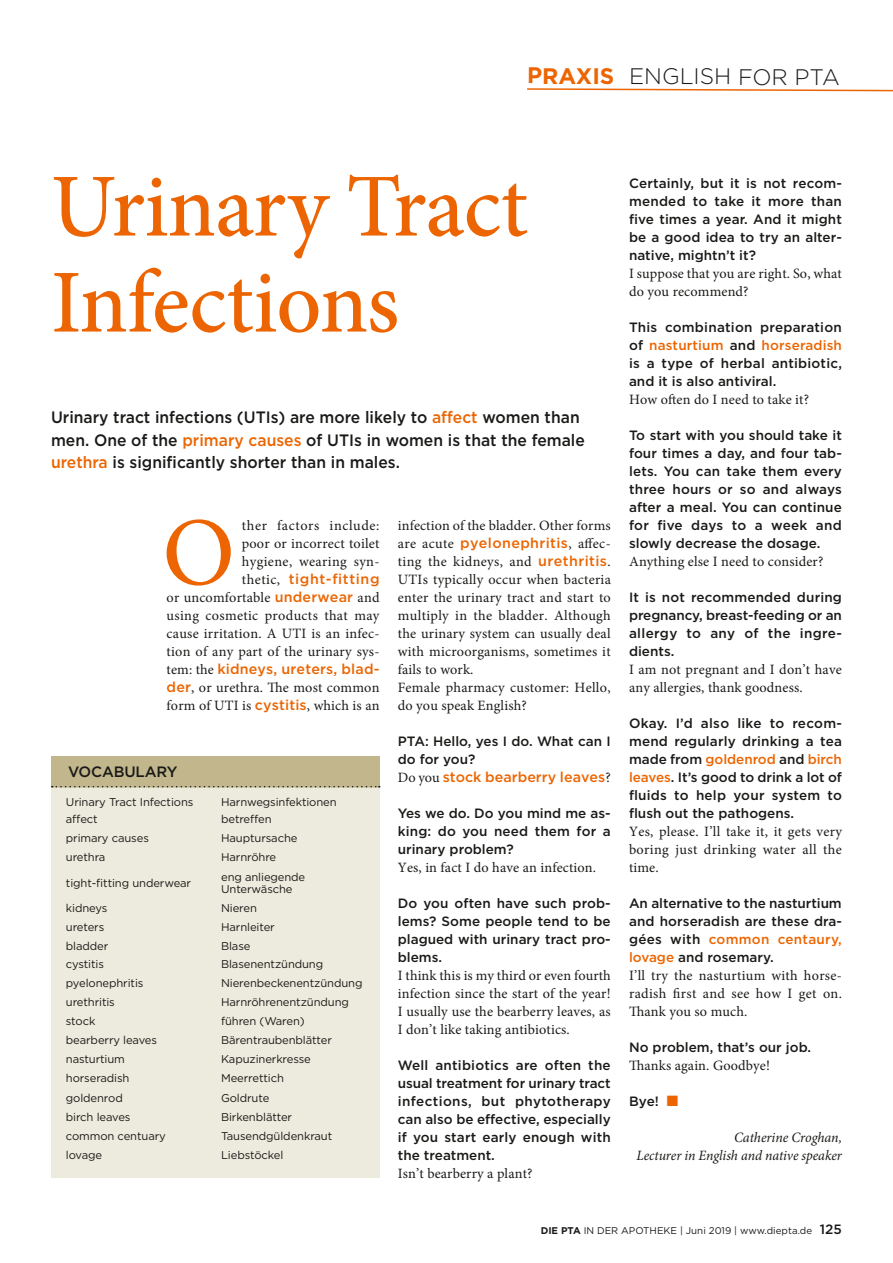
<style>
.page{position:relative;width:893px;height:1263px;background:#fff}
.page>*{position:absolute;margin:0;border:0;box-sizing:border-box;transform-origin:0 0}
.Intitial{font:97.35px "Minion Pro";color:#ec6502}
.t1{font:500 90px/96px "Minion Pro";letter-spacing:-.01em;color:#ec6502}
.Rubrik_Thema_rechts{font:300 22.5px "Gotham";letter-spacing:-.005em;color:#1a1a18}
.Vorspann{font:500 16.5px/22.5px "Gotham";color:#1a1a18;scale:.95 1}
.t2{font:500 15px "Gotham";letter-spacing:-.01em;color:#1a1a18}
.Grundtext{font:14.25px/18px "Minion Pro";letter-spacing:.01em;color:#1a1a18}
.Intitial-2{font:14.25px/18px "Minion Pro";letter-spacing:.015em;color:#1a1a18;text-align:right}
.Autor{font:italic 14.25px/18px "Minion Pro";letter-spacing:-.005em;color:#1a1a18;text-align:right}
.Grundtext-2{font:500 14.25px "Gotham";color:#ec6502}
.Frage_English{font:500 13.5px/18px "Gotham";color:#1a1a18;text-align:justify}
.Grundtext-3{font:500 13.5px "Gotham";color:#1a1a18}
.Vocabulary{font:11.25px/12px "Gotham";letter-spacing:-.01em;color:#1a1a18}
.t3{font:9.75px "Gotham";color:#1a1a18}
.s1{font-weight:700;color:#ec6502}
.s2{color:#ec6502}
.s3{font-family:"Gotham";font-weight:500;color:#ec6502}
.s4{font-family:"Minion Pro";font-weight:400;color:#1a1a18}
.s5{font-weight:700}
.s6{font-weight:500;font-size:13.5px}
</style>
<div class="page">
<svg style="left:527px;top:88px;width:366px;height:4px"></svg>
<div style="left:51px;top:756px;width:328px;height:422px;background:#edebdd"></div>
<div style="left:51px;top:756px;width:328px;height:31px;background:#c1b68c"></div>
<svg style="left:52px;top:786px;width:328px;height:1px"></svg>
<p class="Rubrik_Thema_rechts" style="left:527px;top:62px;width:314px"><span class="s1">PRAXIS</span> ENGLISH FOR PTA</p>
<p class="t1" style="left:51px;top:159px;width:479px">Urinary Tract<br>Infections</p>
<p class="Vorspann" style="left:51px;top:406px;width:563px">Urinary tract infections (UTIs) are more likely to <span class="s2">affect</span> women than men. One of the <span class="s2">primary causes</span> of UTIs in women is that the female <span class="s2">urethra</span> is significantly shorter than in males.</p>
<p class="Intitial" style="left:162px;top:488px;width:74px">O</p>
<p class="Intitial-2" style="left:167px;top:517px;width:214px">ther factors include:<br>poor or incorrect toilet<br>hygiene, wearing syn-<br>thetic, <span class="s3">tight-fitting<br></span>or uncomfortable <span class="s3">underwear</span> and using cosmetic products that may cause irritation. A UTI is an infec&shy;tion of any part of the urinary sys&shy;tem: the <span class="s3">kidneys, ureters, blad&shy;der</span>, or urethra. The most common form of UTI is <span class="s3">cystitis</span>, which is an</p>
<p class="Intitial-2" style="left:398px;top:517px;width:215px;text-align:justify">infection of the bladder. Other forms are acute <span class="s3">pyelonephritis</span>, affec&shy;ting the kidneys, and <span class="s3">urethritis</span>.<br>UTIs typically occur when bacteria enter the urinary tract and start to multiply in the bladder. Although the urinary system can usually deal with microorganisms, sometimes it fails to work.</p>
<p class="Grundtext" style="left:398px;top:679px;width:214px">Female pharmacy customer: Hello, do you speak English?</p>
<p class="Frage_English" style="left:398px;top:732px;width:214px">PTA: Hello, yes I do. What can I do for you?</p>
<p class="Grundtext-2" style="left:398px;top:768px;width:214px"><span class="s4">Do you</span> stock bearberry leaves<span class="s4">?</span></p>
<p class="Frage_English" style="left:398px;top:804px;width:214px">Yes we do. Do you mind me as&shy;king: do you need them for a urinary problem?</p>
<p class="Grundtext" style="left:398px;top:859px;width:200px">Yes, in fact I do have an infection.</p>
<p class="Frage_English" style="left:398px;top:894px;width:214px">Do you often have such prob&shy;lems? Some people tend to be plagued with urinary tract pro&shy;blems.</p>
<p class="Grundtext" style="left:398px;top:967px;width:214px;text-align:justify">I think this is my third or even fourth infection since the start of the year!<br>I usually use the bearberry leaves, as I don’t like taking antibiotics.</p>
<p class="Frage_English" style="left:398px;top:1056px;width:214px">Well antibiotics are often the usual treatment for urinary tract infections, but phytotherapy can also be effective, especially if you start early enough with the treatment.</p>
<p class="Grundtext" style="left:398px;top:1165px;width:136px">Isn’t bearberry a plant?</p>
<p class="t2" style="left:68px;top:762px;width:111px">VOCABULARY</p>
<p class="Vocabulary" style="left:66px;top:796px;width:129px">Urinary Tract Infections</p>
<p class="Vocabulary" style="left:221px;top:796px;width:117px">Harnwegsinfektionen</p>
<p class="Vocabulary" style="left:66px;top:813px;width:33px">affect</p>
<p class="Vocabulary" style="left:221px;top:813px;width:52px">betreffen</p>
<p class="Vocabulary" style="left:66px;top:832px;width:85px">primary causes</p>
<p class="Vocabulary" style="left:221px;top:832px;width:78px">Hauptursache</p>
<p class="Vocabulary" style="left:66px;top:851px;width:41px">urethra</p>
<p class="Vocabulary" style="left:221px;top:851px;width:57px">Harnröhre</p>
<p class="Vocabulary" style="left:66px;top:876px;width:127px">tight-fitting underwear</p>
<p class="Vocabulary" style="left:221px;top:870px;width:86px">eng anliegende<br>Unterwäsche</p>
<p class="Vocabulary" style="left:66px;top:902px;width:43px">kidneys</p>
<p class="Vocabulary" style="left:221px;top:902px;width:37px">Nieren</p>
<p class="Vocabulary" style="left:66px;top:921px;width:40px">ureters</p>
<p class="Vocabulary" style="left:221px;top:921px;width:55px">Harnleiter</p>
<p class="Vocabulary" style="left:66px;top:940px;width:44px">bladder</p>
<p class="Vocabulary" style="left:221px;top:940px;width:31px">Blase</p>
<p class="Vocabulary" style="left:66px;top:957px;width:40px">cystitis</p>
<p class="Vocabulary" style="left:221px;top:957px;width:104px">Blasenentzündung</p>
<p class="Vocabulary" style="left:66px;top:976px;width:79px">pyelonephritis</p>
<p class="Vocabulary" style="left:221px;top:976px;width:143px">Nierenbeckenentzündung</p>
<p class="Vocabulary" style="left:66px;top:996px;width:50px">urethritis</p>
<p class="Vocabulary" style="left:221px;top:996px;width:129px">Harnröhrenentzündung</p>
<p class="Vocabulary" style="left:66px;top:1015px;width:31px">stock</p>
<p class="Vocabulary" style="left:221px;top:1015px;width:85px">führen (Waren)</p>
<p class="Vocabulary" style="left:66px;top:1034px;width:93px">bearberry leaves</p>
<p class="Vocabulary" style="left:221px;top:1034px;width:112px">Bärentraubenblätter</p>
<p class="Vocabulary" style="left:66px;top:1053px;width:61px">nasturtium</p>
<p class="Vocabulary" style="left:221px;top:1053px;width:91px">Kapuzinerkresse</p>
<p class="Vocabulary" style="left:66px;top:1072px;width:65px">horseradish</p>
<p class="Vocabulary" style="left:221px;top:1072px;width:64px">Meerrettich</p>
<p class="Vocabulary" style="left:66px;top:1091px;width:58px">goldenrod</p>
<p class="Vocabulary" style="left:221px;top:1091px;width:50px">Goldrute</p>
<p class="Vocabulary" style="left:66px;top:1110px;width:66px">birch leaves</p>
<p class="Vocabulary" style="left:221px;top:1110px;width:73px">Birkenblätter</p>
<p class="Vocabulary" style="left:66px;top:1130px;width:101px">common centuary</p>
<p class="Vocabulary" style="left:221px;top:1130px;width:113px">Tausendgüldenkraut</p>
<p class="Vocabulary" style="left:66px;top:1149px;width:38px">lovage</p>
<p class="Vocabulary" style="left:221px;top:1149px;width:64px">Liebstöckel</p>
<p class="Frage_English" style="left:629px;top:174px;width:214px">Certainly, but it is not recom&shy;mended to take it more than five times a year. And it might be a good idea to try an alter&shy;native, mightn’t it?</p>
<p class="Grundtext" style="left:629px;top:265px;width:214px">I suppose that you are right. So, what do you recommend?</p>
<p class="Frage_English" style="left:629px;top:318px;width:214px">This combination preparation of <span class="s2">nasturtium</span> and <span class="s2">horseradish </span>is a type of herbal antibiotic, and it is also antiviral.</p>
<p class="Grundtext" style="left:629px;top:391px;width:182px">How often do I need to take it?</p>
<p class="Frage_English" style="left:629px;top:426px;width:214px">To start with you should take it four times a day, and four tab&shy;lets. You can take them every three hours or so and always after a meal. You can continue for five days to a week and slowly decrease the dosage.</p>
<p class="Grundtext" style="left:629px;top:553px;width:196px">Anything else I need to consider?</p>
<p class="Frage_English" style="left:629px;top:588px;width:214px">It is not recommended during pregnancy, breast-feeding or an allergy to any of the ingre&shy;dients.</p>
<p class="Grundtext" style="left:629px;top:661px;width:214px">I am not pregnant and I don’t have any allergies, thank goodness.</p>
<p class="Frage_English" style="left:629px;top:714px;width:214px">Okay. I’d also like to recom&shy;mend regularly drinking a tea made from <span class="s2">goldenrod</span> and <span class="s2">birch leaves</span>. It’s good to drink a lot of fluids to help your system to flush out the pathogens.</p>
<p class="Grundtext" style="left:629px;top:823px;width:214px;text-align:justify">Yes, please. I’ll take it, it gets very boring just drinking water all the time.</p>
<p class="Frage_English" style="left:629px;top:894px;width:214px">An alternative to the nasturtium and horseradish are these dra&shy;gées with <span class="s2">common centaury, lovage</span> and rosemary.</p>
<p class="Grundtext" style="left:629px;top:967px;width:214px;text-align:justify">I’ll try the nasturtium with horse&shy;radish first and see how I get on.<br>Thank you so much.</p>
<p class="Frage_English" style="left:629px;top:1038px;width:184px">No problem, that’s our job.</p>
<p class="Grundtext" style="left:629px;top:1057px;width:142px">Thanks again. Goodbye!</p>
<p class="Grundtext-3" style="left:629px;top:1092px;width:51px">Bye! <span class="s2">■</span></p>
<p class="Autor" style="left:636px;top:1129px;width:207px">Catherine Croghan,<br>Lecturer in English and native speaker</p>
<p class="t3" style="left:541px;top:1224px;width:303px"><span class="s5">DIE PTA</span> IN DER APOTHEKE | Juni 2019 | www.diepta.de <span class="s6">125</span></p>
</div>
